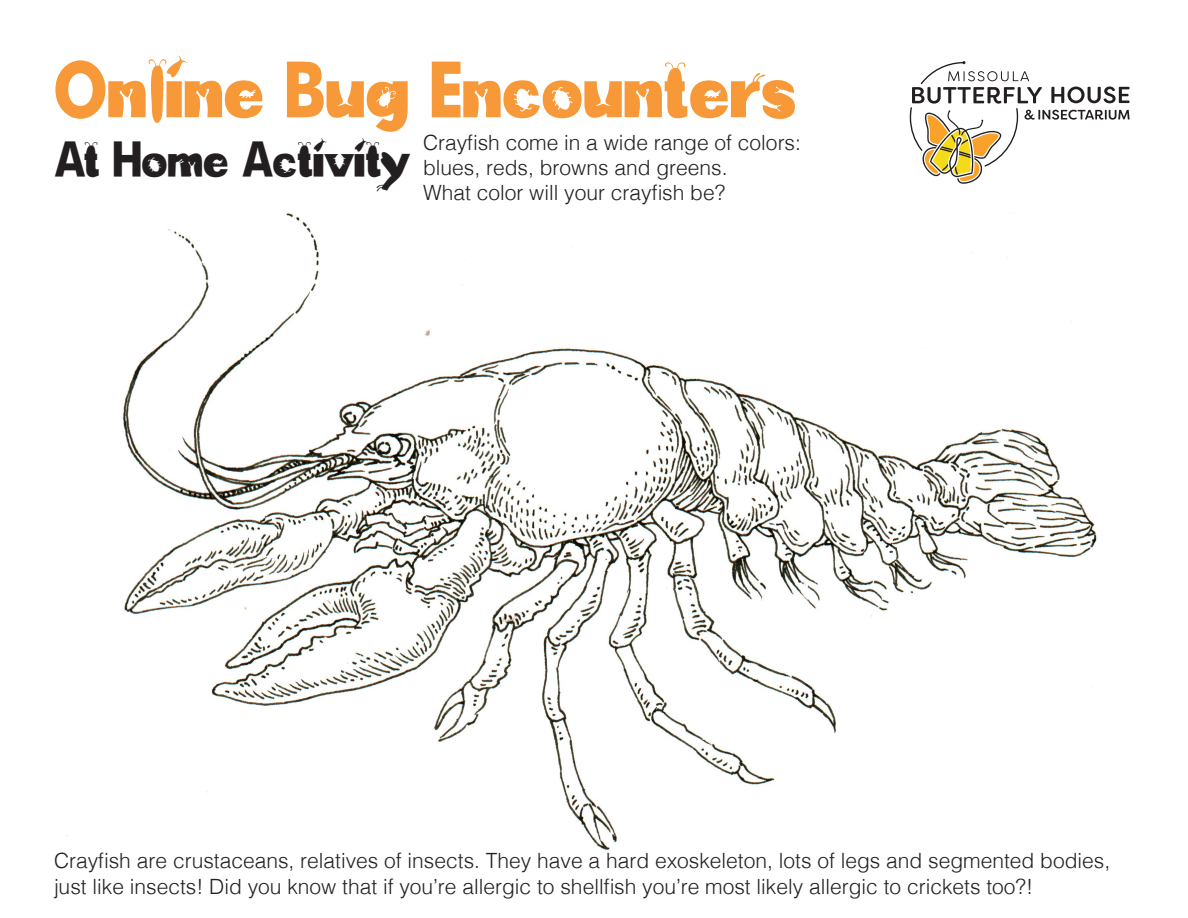
<style>
.page{position:relative;width:1188px;height:918px;background:#fff}
.page>*{position:absolute;margin:0;border:0;box-sizing:border-box;transform-origin:0 0}
.t1{font:72px "abug'slife";color:#f79938}
.t2{font:45px "abug'slife";color:#231f20}
.t3{font:300 21px/25.2px "Helvetica";color:#231f20}
</style>
<div class="page">
<img style="left:66px;top:213px;width:1031px;height:638px">
<svg style="left:910px;top:61px;width:220px;height:123px"></svg>
<p class="t1" style="left:54px;top:55px;width:744px">Online Bug Encounters</p>
<p class="t2" style="left:54px;top:137px;width:359px">At Home Activity</p>
<p class="t3" style="left:423px;top:129px;width:379px">Crayfish come in a wide range of colors: blues, reds, browns and greens.</p>
<p class="t3" style="left:423px;top:179px;width:304px">What color will your crayfish be?</p>
<p class="t3" style="left:54px;top:847px;width:1058px">Crayfish are crustaceans, relatives of insects. They have a hard exoskeleton, lots of legs and segmented bodies, just like insects! Did you know that if you’re allergic to shellfish you’re most likely allergic to crickets too?!</p>
</div>
